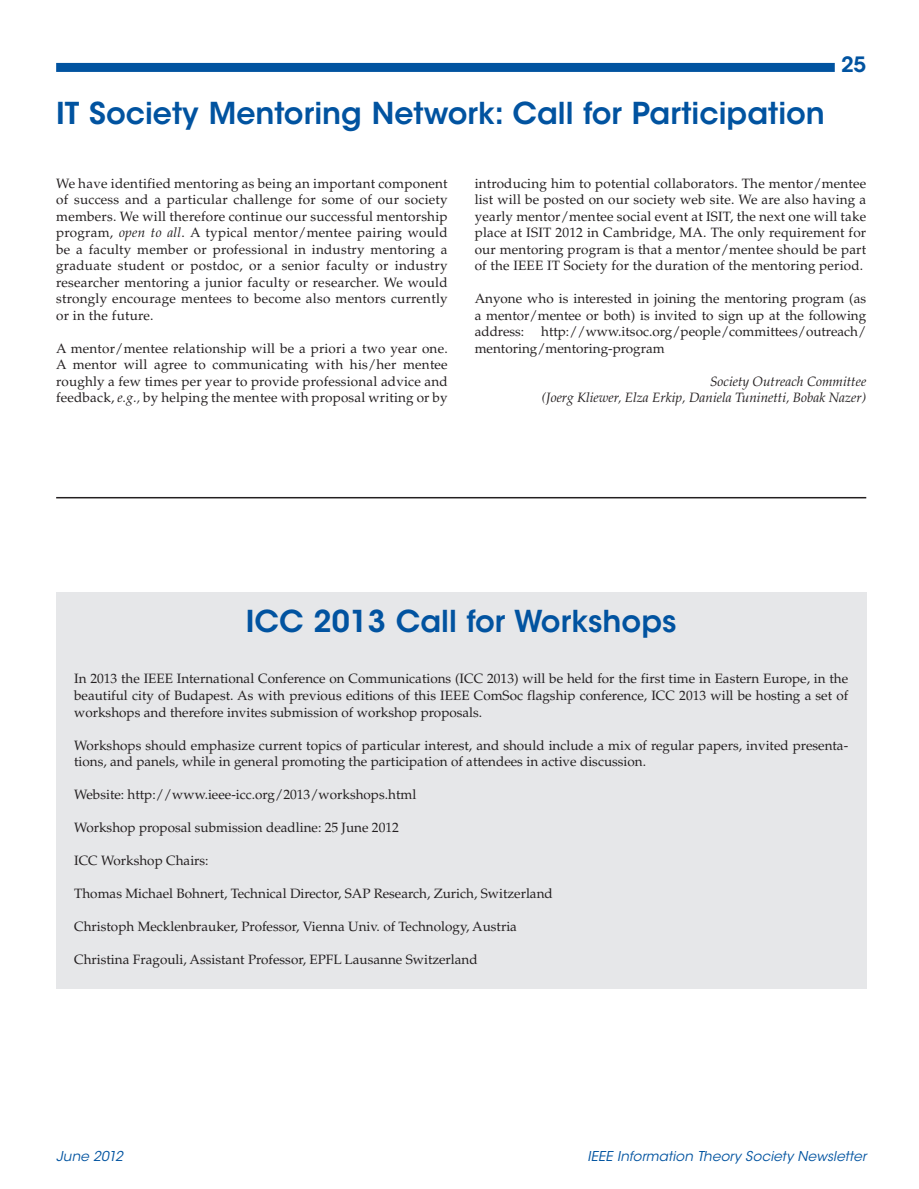
<style>
.page{position:relative;width:919px;height:1189px;background:#fff}
.page>*{position:absolute;margin:0;border:0;box-sizing:border-box;transform-origin:0 0}
.t1{font:600 30px "ITC Avant Garde Std";color:#0153a0}
.t2{font:600 21px "ITC Avant Garde Std";color:#0153a0}
.t3{font:13.5px/16.5px "Palatino LT Std";color:#231f20;text-align:justify}
.t4{font:italic 13.5px/16.5px "Palatino LT Std";color:#231f20;text-align:right}
.t5{font:italic 13.5px "ITC Avant Garde Std";letter-spacing:.01em;color:#0153a0}
.s1{font-style:italic}
</style>
<div class="page">
<div style="left:56px;top:63px;width:779px;height:9px;background:#0153a0"></div>
<div style="left:56px;top:592px;width:810px;height:397px;background:#e6e7e9"></div>
<hr style="left:56px;top:497px;width:810px;height:1px;background:#231f20">
<h1 class="t1" style="left:56px;top:102px;width:770px">IT Society Mentoring Network: Call for Participation</h1>
<h2 class="t2" style="left:841px;top:56px;width:27px">25</h2>
<p class="t3" style="left:56px;top:176px;width:393px">We have identified mentoring as being an important component of success and a particular challenge for some of our society members. We will therefore continue our successful mentorship program, <span class="s1">open to all</span>. A typical mentor/mentee pairing would be a faculty member or professional in industry mentoring a graduate student or postdoc, or a senior faculty or industry researcher mentoring a junior faculty or researcher. We would strongly encourage mentees to become also mentors currently or in the future.</p>
<p class="t3" style="left:56px;top:341px;width:393px">A mentor/mentee relationship will be a priori a two year one.<br>A mentor will agree to communicating with his/her mentee roughly a few times per year to provide professional advice and feedback, <span class="s1">e.g.,</span> by helping the mentee with proposal writing or by</p>
<p class="t3" style="left:475px;top:176px;width:393px">introducing him to potential collaborators. The mentor/mentee list will be posted on our society web site. We are also having a yearly mentor/mentee social event at ISIT, the next one will take place at ISIT 2012 in Cambridge, MA. The only requirement for our mentoring program is that a mentor/mentee should be part of the IEEE IT Society for the duration of the mentoring period.</p>
<p class="t3" style="left:475px;top:292px;width:393px">Anyone who is interested in joining the mentoring program (as a mentor/mentee or both) is invited to sign up at the following address: http://www.itsoc.org/people/committees/outreach/ mentoring/mentoring-program</p>
<p class="t4" style="left:542px;top:374px;width:326px">Society Outreach Committee<br>(Joerg Kliewer, Elza Erkip, Daniela Tuninetti, Bobak Nazer)</p>
<h1 class="t1" style="left:246px;top:610px;width:432px">ICC 2013 Call for Workshops</h1>
<p class="t3" style="left:74px;top:672px;width:775px">In 2013 the IEEE International Conference on Communications (ICC 2013) will be held for the first time in Eastern Europe, in the beautiful city of Budapest. As with previous editions of this IEEE ComSoc flagship conference, ICC 2013 will be hosting a set of workshops and therefore invites submission of workshop proposals.</p>
<p class="t3" style="left:74px;top:738px;width:775px">Workshops should emphasize current topics of particular interest, and should include a mix of regular papers, invited presenta&shy;tions, and panels, while in general promoting the participation of attendees in active discussion.</p>
<p class="t3" style="left:74px;top:787px;width:344px">Website: http://www.ieee-icc.org/2013/workshops.html</p>
<p class="t3" style="left:74px;top:820px;width:326px">Workshop proposal submission deadline: 25 June 2012</p>
<p class="t3" style="left:74px;top:853px;width:136px">ICC Workshop Chairs:</p>
<p class="t3" style="left:74px;top:886px;width:480px">Thomas Michael Bohnert, Technical Director, SAP Research, Zurich, Switzerland</p>
<p class="t3" style="left:74px;top:919px;width:444px">Christoph Mecklenbrauker, Professor, Vienna Univ. of Technology, Austria</p>
<p class="t3" style="left:74px;top:952px;width:405px">Christina Fragouli, Assistant Professor, EPFL Lausanne Switzerland</p>
<p class="t5" style="left:56px;top:1150px;width:68px">June 2012</p>
<p class="t5" style="left:587px;top:1150px;width:280px">IEEE Information Theory Society Newsletter</p>
</div>
